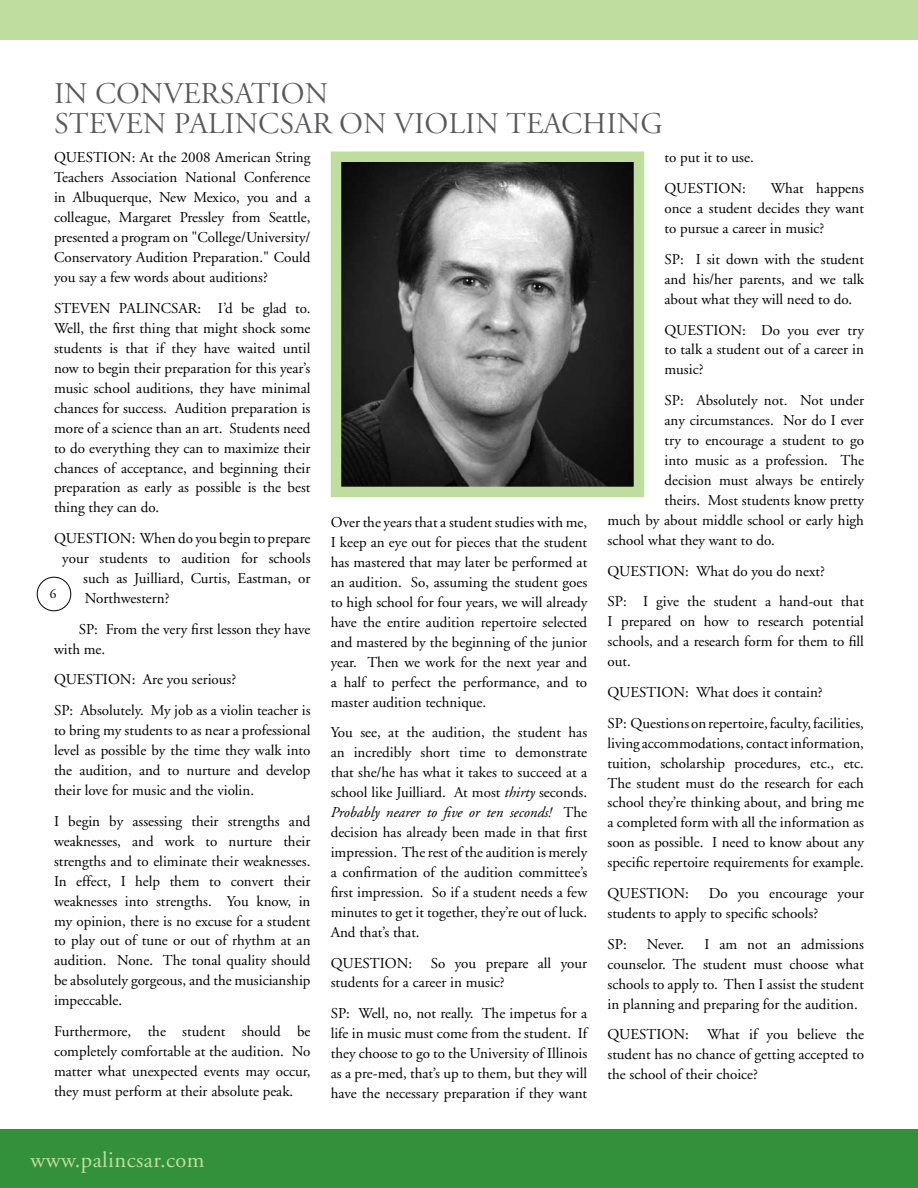
<style>
.page{position:relative;width:918px;height:1188px;background:#fff}
.page>*{position:absolute;margin:0;border:0;box-sizing:border-box;transform-origin:0 0}
.t1{font:30px "Adobe Garamond Titling";color:#58595b}
.t2{font:22.5px "Adobe Garamond";letter-spacing:.02em;color:#bfdd9f}
.t3{font:15px/20px "Adobe Garamond";color:#000;text-align:justify}
.t4{font:13.2px "Adobe Garamond";color:#000}
.s1{font-style:italic}
</style>
<div class="page">
<div style="left:0;top:0;width:918px;height:40px;background:#bfdd9f"></div>
<div style="left:0;top:1130px;width:918px;height:58px;background:#33913c"></div>
<img style="left:342px;top:163px;width:291px;height:323px">
<div style="left:331px;top:152px;width:313px;height:345px;border:10px solid #bfdd9f"></div>
<div style="left:37px;top:577px;width:34px;height:34px;border:1px solid #000;border-radius:50%"></div>
<h1 class="t1" style="left:54px;top:76px;width:108px">IN CONVER</h1>
<h1 class="t1" style="left:220px;top:76px;width:108px">SATION</h1>
<h1 class="t1" style="left:54px;top:106px;width:20px">STEVEN</h1>
<h1 class="t1" style="left:174px;top:106px;width:372px">PALINCSAR ON VIOLIN TEAC</h1>
<h1 class="t1" style="left:582px;top:106px;width:44px">HING</h1>
<p class="t3" style="left:54px;top:148px;width:258px">QUESTION: At the 2008 American String Teachers Association National Conference in Albuquerque, New Mexico, you and a colleague, Margaret Pressley from Seattle, presented a program on "College/University/ Conservatory Audition Preparation." Could you say a few words about auditions?</p>
<p class="t3" style="left:54px;top:299px;width:258px">STEVEN PALINCSAR: I’d be glad to.<br>Well, the first thing that might shock some students is that if they have waited until now to begin their preparation for this year’s music school auditions, they have minimal chances for success. Audition preparation is more of a science than an art. Students need to do everything they can to maximize their chances of acceptance, and beginning their preparation as early as possible is the best thing they can do.</p>
<p class="t3" style="left:54px;top:529px;width:258px">QUESTION: When do you begin to prepare</p>
<p class="t3" style="left:62px;top:549px;width:250px">your students to audition for schools</p>
<p class="t3" style="left:83px;top:569px;width:229px">such as Juilliard, Curtis, Eastman, or</p>
<p class="t3" style="left:85px;top:589px;width:86px">Northwestern?</p>
<p class="t3" style="left:54px;top:619px;width:258px;text-indent:25px">SP: From the very first lesson they have with me.</p>
<p class="t3" style="left:54px;top:665px;width:258px;line-height:30.8px">QUESTION: Are you serious?<br>SP: Absolutely. My job as a violin teacher is</p>
<p class="t3" style="left:54px;top:721px;width:258px">to bring my students to as near a professional level as possible by the time they walk into the audition, and to nurture and develop their love for music and the violin.</p>
<p class="t3" style="left:54px;top:811px;width:258px">I begin by assessing their strengths and weaknesses, and work to nurture their strengths and to eliminate their weaknesses.<br>In effect, I help them to convert their weaknesses into strengths. You know, in my opinion, there is no excuse for a student to play out of tune or out of rhythm at an audition. None. The tonal quality should be absolutely gorgeous, and the musicianship impeccable.</p>
<p class="t3" style="left:54px;top:1022px;width:258px">Furthermore, the student should be completely comfortable at the audition. No matter what unexpected events may occur, they must perform at their absolute peak.</p>
<p class="t4" style="left:50px;top:586px;width:8px">6</p>
<h2 class="t2" style="left:31px;top:1148px;width:176px">www.palincsar.com</h2>
<p class="t3" style="left:331px;top:513px;width:258px">Over the years that a student studies with me, I keep an eye out for pieces that the student has mastered that may later be performed at an audition. So, assuming the student goes to high school for four years, we will already have the entire audition repertoire selected and mastered by the beginning of the junior year. Then we work for the next year and a half to perfect the performance, and to master audition technique.</p>
<p class="t3" style="left:331px;top:723px;width:258px">You see, at the audition, the student has an incredibly short time to demonstrate that she/he has what it takes to succeed at a school like Juilliard. At most <span class="s1">thirty</span> seconds.<br><span class="s1">Probably nearer to five or ten seconds!</span> The decision has already been made in that first impression. The rest of the audition is merely a confirmation of the audition committee’s first impression. So if a student needs a few minutes to get it together, they’re out of luck.<br>And that’s that.</p>
<p class="t3" style="left:331px;top:953px;width:83px">QUESTION:</p>
<p class="t3" style="left:331px;top:953px;width:258px;text-indent:100px">So you prepare all your students for a career in music?</p>
<p class="t3" style="left:331px;top:1004px;width:258px">SP: Well, no, not really. The impetus for a life in music must come from the student. If they choose to go to the University of Illinois as a pre-med, that’s up to them, but they will have the necessary preparation if they want</p>
<p class="t3" style="left:664px;top:143px;width:91px;line-height:30.8px">to put it to use.<br>QUESTION:</p>
<p class="t3" style="left:664px;top:179px;width:201px;text-indent:106px">What happens once a student decides they want to pursue a career in music?</p>
<p class="t3" style="left:664px;top:250px;width:201px">SP: I sit down with the student and his/her parents, and we talk about what they will need to do.</p>
<p class="t3" style="left:664px;top:320px;width:201px">QUESTION: Do you ever try to talk a student out of a career in music?</p>
<p class="t3" style="left:664px;top:391px;width:201px">SP: Absolutely not. Not under</p>
<p class="t3" style="left:664px;top:411px;width:201px">any circumstances. Nor do I ever</p>
<p class="t3" style="left:664px;top:431px;width:201px">try to encourage a student to go</p>
<p class="t3" style="left:664px;top:451px;width:201px">into music as a profession. The</p>
<p class="t3" style="left:664px;top:471px;width:201px">decision must always be entirely</p>
<p class="t3" style="left:664px;top:491px;width:201px">theirs. Most students know pretty</p>
<p class="t3" style="left:608px;top:511px;width:258px">much by about middle school or early high</p>
<p class="t3" style="left:608px;top:530px;width:169px">school what they want to do.</p>
<p class="t3" style="left:608px;top:556px;width:258px;line-height:30.8px">QUESTION: What do you do next?<br>SP: I give the student a hand-out that</p>
<p class="t3" style="left:608px;top:612px;width:258px">I prepared on how to research potential schools, and a research form for them to fill out.</p>
<p class="t3" style="left:608px;top:677px;width:258px;line-height:30.8px">QUESTION: What does it contain?<br>SP: Questions on repertoire, faculty, facilities,</p>
<p class="t3" style="left:608px;top:733px;width:258px">living accommodations, contact information, tuition, scholarship procedures, etc., etc.<br>The student must do the research for each school they’re thinking about, and bring me a completed form with all the information as soon as possible. I need to know about any specific repertoire requirements for example.</p>
<p class="t3" style="left:608px;top:884px;width:83px">QUESTION:</p>
<p class="t3" style="left:608px;top:884px;width:258px;text-indent:101px">Do you encourage your students to apply to specific schools?</p>
<p class="t3" style="left:608px;top:934px;width:21px">SP:</p>
<p class="t3" style="left:647px;top:934px;width:39px">Never.</p>
<p class="t3" style="left:608px;top:934px;width:258px;text-indent:97px">I am not an admissions counselor. The student must choose what schools to apply to. Then I assist the student in planning and preparing for the audition.</p>
<p class="t3" style="left:608px;top:1025px;width:258px">QUESTION: What if you believe the student has no chance of getting accepted to the school of their choice?</p>
</div>
